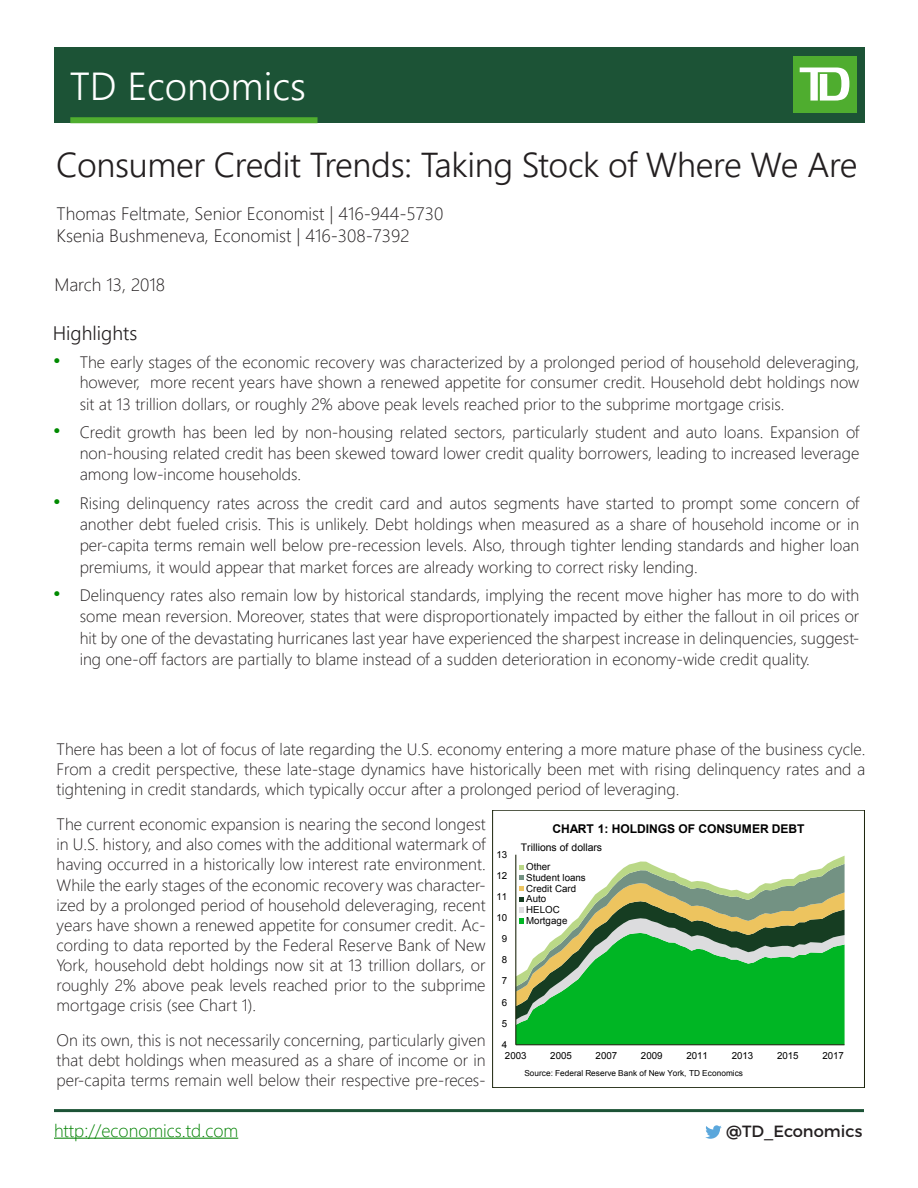
<style>
.page{position:relative;width:918px;height:1188px;background:#fff}
.page>*{position:absolute;margin:0;border:0;box-sizing:border-box;transform-origin:0 0}
.t1{font:39px "Webly Sleek UI Semilight";color:#fff}
.U_S__Commercial_Bank{font:34.5px "Webly Sleek UI Semilight";letter-spacing:-.01em;color:#231f20}
.Subtitle{font:19.5px "Webly Sleek UI Semilight";color:#231f20}
.Economist_Name{font:18px "Webly Sleek UI Light";color:#231f20}
.Disclaimer{font:18px "Webly Sleek UI Light";color:#038203}
.Date{font:18px "Webly Sleek UI Light";color:#231f20}
.Paragraph{font:16.5px/20.1px "Webly Sleek UI Light";color:#231f20;text-align:justify}
.t2{font:16.2px "Montserrat";color:#231f20}
.t3{font:700 12px "Arial";letter-spacing:-.005em;color:#000}
.t4{font:10.5px "Arial";letter-spacing:-.005em;color:#000}
.t5{font:9.75px/10.8px "Arial";color:#000}
.t6{font:8.25px "Arial";letter-spacing:.005em;color:#000}
.s1{font-size:21px;color:#008a00}
</style>
<div class="page">
<div style="left:54px;top:47px;width:810px;height:76px;background:#1c5336"></div>
<div style="left:793px;top:56px;width:63px;height:57px;background:#4fad2f"></div>
<svg style="left:800px;top:68px;width:49px;height:33px"></svg>
<div style="left:70px;top:117px;width:248px;height:6px;background:#4fad2f"></div>
<svg style="left:705px;top:1125px;width:17px;height:14px"></svg>
<hr style="left:54px;top:1138px;width:184px;height:1px;background:#038203">
<hr style="left:54px;top:1109px;width:810px;height:3px;background:#1c5336">
<hr style="left:515px;top:855px;width:1px;height:190px;background:#1a230b">
<svg style="left:516px;top:856px;width:329px;height:189px"></svg>
<div style="left:492px;top:810px;width:373px;height:278px;border:1px solid #1a230b"></div>
<h1 class="t1" style="left:70px;top:56px;width:238px">TD Economics</h1>
<p class="U_S__Commercial_Bank" style="left:56px;top:139px;width:803px">Consumer Credit Trends: Taking Stock of Where We Are</p>
<p class="Economist_Name" style="left:57px;top:200px;width:388px">Thomas Feltmate, Senior Economist | 416-944-5730</p>
<p class="Economist_Name" style="left:57px;top:222px;width:355px">Ksenia Bushmeneva, Economist | 416-308-7392</p>
<p class="Date" style="left:54px;top:271px;width:112px">March 13, 2018</p>
<p class="Subtitle" style="left:53px;top:319px;width:86px">Highlights</p>
<p class="Paragraph" style="left:80px;top:351px;width:781px;line-height:20.7px;text-indent:-27px"><span class="s1">•</span> The early stages of the economic recovery was characterized by a prolonged period of household deleveraging, however, more recent years have shown a renewed appetite for consumer credit. Household debt holdings now sit at 13 trillion dollars, or roughly 2% above peak levels reached prior to the subprime mortgage crisis.</p>
<p class="Paragraph" style="left:80px;top:421px;width:781px;line-height:21.1px;text-indent:-27px"><span class="s1">•</span> Credit growth has been led by non-housing related sectors, particularly student and auto loans. Expansion of non-housing related credit has been skewed toward lower credit quality borrowers, leading to increased leverage among low-income households.</p>
<p class="Paragraph" style="left:80px;top:492px;width:781px;line-height:21.1px;text-indent:-27px"><span class="s1">•</span> Rising delinquency rates across the credit card and autos segments have started to prompt some concern of another debt fueled crisis. This is unlikely. Debt holdings when measured as a share of household income or in per-capita terms remain well below pre-recession levels. Also, through tighter lending standards and higher loan premiums, it would appear that market forces are already working to correct risky lending.</p>
<p class="Paragraph" style="left:80px;top:584px;width:781px;line-height:21.1px;text-indent:-27px"><span class="s1">•</span> Delinquency rates also remain low by historical standards, implying the recent move higher has more to do with some mean reversion. Moreover, states that were disproportionately impacted by either the fallout in oil prices or hit by one of the devastating hurricanes last year have experienced the sharpest increase in delinquencies, suggest&shy;ing one-off factors are partially to blame instead of a sudden deterioration in economy-wide credit quality.</p>
<p class="Paragraph" style="left:57px;top:738px;width:810px">There has been a lot of focus of late regarding the U.S. economy entering a more mature phase of the business cycle.<br>From a credit perspective, these late-stage dynamics have historically been met with rising delinquency rates and a tightening in credit standards, which typically occur after a prolonged period of leveraging.</p>
<p class="Paragraph" style="left:57px;top:814px;width:431px">The current economic expansion is nearing the second longest in U.S. history, and also comes with the additional watermark of having occurred in a historically low interest rate environment.<br>While the early stages of the economic recovery was character&shy;ized by a prolonged period of household deleveraging, recent years have shown a renewed appetite for consumer credit. Ac&shy;cording to data reported by the Federal Reserve Bank of New York, household debt holdings now sit at 13 trillion dollars, or roughly 2% above peak levels reached prior to the subprime mortgage crisis (see Chart 1).</p>
<p class="Paragraph" style="left:57px;top:1030px;width:431px">On its own, this is not necessarily concerning, particularly given that debt holdings when measured as a share of income or in per-capita terms remain well below their respective pre-reces-</p>
<p class="t3" style="left:553px;top:821px;width:253px">CHART 1: HOLDINGS OF CONSUMER DEBT</p>
<p class="t5" style="left:526px;top:861px;width:61px">Other<br>Student loans<br>Credit Card<br>Auto<br>HELOC<br>Mortgage</p>
<p class="t4" style="left:521px;top:840px;width:83px">Trillions of dollars</p>
<p class="t5" style="left:497px;top:849px;width:12px">13</p>
<p class="t5" style="left:497px;top:870px;width:12px">12</p>
<p class="t5" style="left:497px;top:891px;width:12px">11</p>
<p class="t5" style="left:497px;top:912px;width:12px">10</p>
<p class="t5" style="left:502px;top:934px;width:7px">9</p>
<p class="t5" style="left:502px;top:955px;width:7px">8</p>
<p class="t5" style="left:502px;top:976px;width:7px">7</p>
<p class="t5" style="left:502px;top:997px;width:7px">6</p>
<p class="t5" style="left:502px;top:1018px;width:7px">5</p>
<p class="t5" style="left:502px;top:1039px;width:7px">4</p>
<p class="t5" style="left:505px;top:1051px;width:23px">2003</p>
<p class="t5" style="left:550px;top:1051px;width:23px">2005</p>
<p class="t5" style="left:596px;top:1051px;width:23px">2007</p>
<p class="t5" style="left:641px;top:1051px;width:23px">2009</p>
<p class="t5" style="left:686px;top:1051px;width:23px">2011</p>
<p class="t5" style="left:732px;top:1051px;width:23px">2013</p>
<p class="t5" style="left:777px;top:1051px;width:23px">2015</p>
<p class="t5" style="left:822px;top:1051px;width:23px">2017</p>
<p class="t6" style="left:524px;top:1068px;width:220px">Source: Federal Reserve Bank of New York, TD Economics</p>
<p class="Disclaimer" style="left:54px;top:1117px;width:186px">http://economics.td.com</p>
<p class="t2" style="left:726px;top:1121px;width:138px">@TD_Economics</p>
</div>
